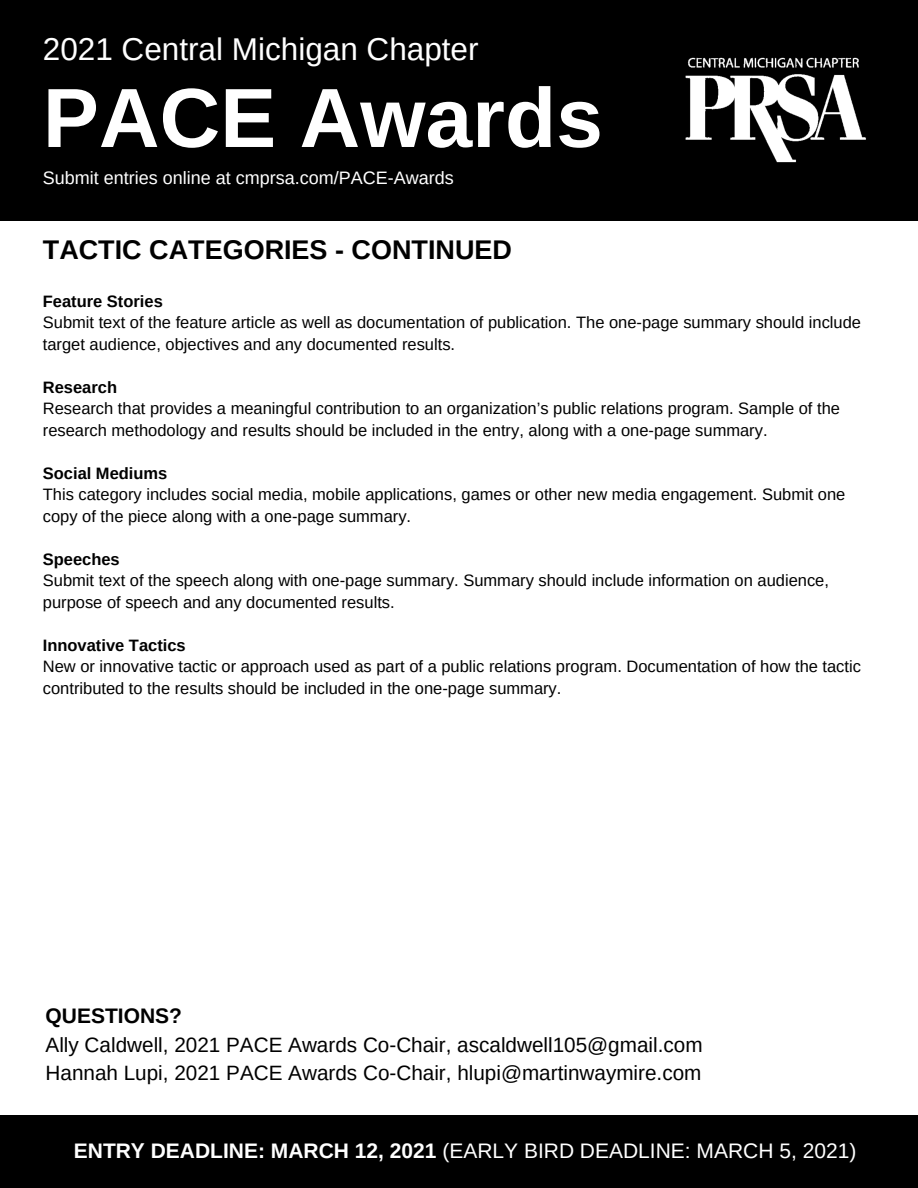
<style>
.page{position:relative;width:918px;height:1188px;background:#fff}
.page>*{position:absolute;margin:0;border:0;box-sizing:border-box;transform-origin:0 0}
.t1{font:700 84px "Arimo";color:#fff}
.t2{font:31.5px "Arimo";color:#fff}
.t3{font:700 27px "Arimo";color:#000}
.t4{font:21px "Arimo";color:#fff}
.t5{font:700 21px "Arimo";color:#000}
.t6{font:20.7px "Arimo";color:#000}
.t7{font:18px "Arimo";color:#fff}
.t8{font:16.5px/21.5px "Arimo";color:#000}
.t9{font:700 16.5px "Arimo";color:#000}
.s1{font-weight:700}
</style>
<div class="page">
<div style="left:0;top:1115px;width:918px;height:73px;background:#000"></div>
<div style="left:0;top:0;width:918px;height:220px;background:#000"></div>
<img style="left:685px;top:57px;width:181px;height:106px">
<p class="t2" style="left:43px;top:32px;width:437px">2021 Central Michigan Chapter</p>
<p class="t1" style="left:43px;top:71px;width:562px">PACE Awards</p>
<p class="t7" style="left:43px;top:168px;width:412px">Submit entries online at cmprsa.com/PACE-Awards</p>
<p class="t3" style="left:43px;top:234px;width:471px">TACTIC CATEGORIES - CONTINUED</p>
<p class="t9" style="left:43px;top:292px;width:122px">Feature Stories</p>
<p class="t8" style="left:43px;top:312px;width:820px">Submit text of the feature article as well as documentation of publication. The one-page summary should include target audience, objectives and any documented results.</p>
<p class="t9" style="left:43px;top:378px;width:76px">Research</p>
<p class="t8" style="left:43px;top:398px;width:799px">Research that provides a meaningful contribution to an organization’s public relations program. Sample of the research methodology and results should be included in the entry, along with a one-page summary.</p>
<p class="t9" style="left:43px;top:464px;width:126px">Social Mediums</p>
<p class="t8" style="left:43px;top:484px;width:804px">This category includes social media, mobile applications, games or other new media engagement. Submit one copy of the piece along with a one-page summary.</p>
<p class="t9" style="left:43px;top:550px;width:78px">Speeches</p>
<p class="t8" style="left:43px;top:570px;width:788px">Submit text of the speech along with one-page summary. Summary should include information on audience, purpose of speech and any documented results.</p>
<p class="t9" style="left:43px;top:636px;width:144px">Innovative Tactics</p>
<p class="t8" style="left:43px;top:656px;width:820px">New or innovative tactic or approach used as part of a public relations program. Documentation of how the tactic contributed to the results should be included in the one-page summary.</p>
<p class="t5" style="left:46px;top:1004px;width:138px">QUESTIONS?</p>
<p class="t6" style="left:46px;top:1033px;width:659px">Ally Caldwell, 2021 PACE Awards Co-Chair, ascaldwell105@gmail.com</p>
<p class="t6" style="left:46px;top:1061px;width:657px">Hannah Lupi, 2021 PACE Awards Co-Chair, hlupi@martinwaymire.com</p>
<p class="t4" style="left:74px;top:1139px;width:784px"><span class="s1">ENTRY DEADLINE: MARCH 12, 2021</span> (EARLY BIRD DEADLINE: MARCH 5, 2021)</p>
</div>
